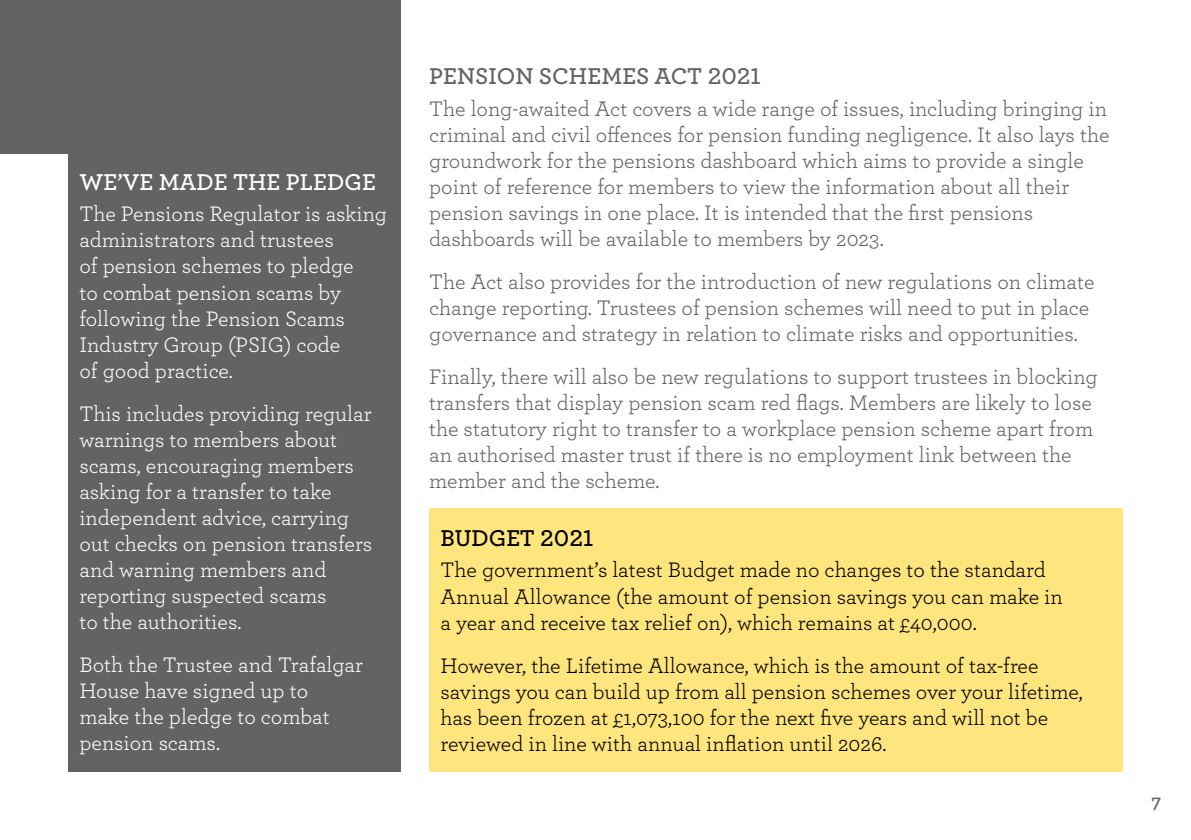
<style>
.page{position:relative;width:1191px;height:840px;background:#fff}
.page>*{position:absolute;margin:0;border:0;box-sizing:border-box;transform-origin:0 0}
.t1{font:600 24px "Archer";color:#646363}
.t2{font:600 24px "Archer";color:#fff}
.t3{font:600 24px "Archer";color:#000}
.t4{font:22px/26px "Archer";color:#646363}
.t5{font:22px/26px "Archer";color:#fff}
.t6{font:22px/26px "Archer";color:#000}
.t7{font:600 20px "Archer";color:#646363}
</style>
<div class="page">
<div style="left:0;top:0;width:401px;height:153px;background:#646363"></div>
<div style="left:68px;top:145px;width:333px;height:626px;background:#646363"></div>
<div style="left:429px;top:508px;width:694px;height:263px;background:#ffe57e"></div>
<p class="t2" style="left:79px;top:164px;width:298px">WE’VE MADE THE PLEDGE</p>
<p class="t5" style="left:79px;top:200px;width:309px">The Pensions Regulator is asking administrators and trustees<br>of pension schemes to pledge<br>to combat pension scams by following the Pension Scams<br>Industry Group (PSIG) code<br>of good practice.</p>
<p class="t5" style="left:79px;top:399px;width:294px">This includes providing regular warnings to members about scams, encouraging members asking for a transfer to take independent advice, carrying out checks on pension transfers and warning members and reporting suspected scams<br>to the authorities.</p>
<p class="t5" style="left:79px;top:650px;width:285px">Both the Trustee and Trafalgar<br>House have signed up to make the pledge to combat pension scams.</p>
<p class="t1" style="left:429px;top:58px;width:333px">PENSION SCHEMES ACT 2021</p>
<p class="t4" style="left:429px;top:95px;width:682px">The long-awaited Act covers a wide range of issues, including bringing in criminal and civil offences for pension funding negligence. It also lays the groundwork for the pensions dashboard which aims to provide a single point of reference for members to view the information about all their pension savings in one place. It is intended that the first pensions dashboards will be available to members by 2023.</p>
<p class="t4" style="left:429px;top:268px;width:667px">The Act also provides for the introduction of new regulations on climate change reporting. Trustees of pension schemes will need to put in place governance and strategy in relation to climate risks and opportunities.</p>
<p class="t4" style="left:429px;top:363px;width:670px">Finally, there will also be new regulations to support trustees in blocking transfers that display pension scam red flags. Members are likely to lose the statutory right to transfer to a workplace pension scheme apart from an authorised master trust if there is no employment link between the member and the scheme.</p>
<p class="t3" style="left:440px;top:519px;width:154px">BUDGET 2021</p>
<p class="t6" style="left:440px;top:555px;width:624px">The government’s latest Budget made no changes to the standard<br>Annual Allowance (the amount of pension savings you can make in a year and receive tax relief on), which remains at £40,000.</p>
<p class="t6" style="left:440px;top:651px;width:644px">However, the Lifetime Allowance, which is the amount of tax-free savings you can build up from all pension schemes over your lifetime, has been frozen at £1,073,100 for the next five years and will not be reviewed in line with annual inflation until 2026.</p>
<p class="t7" style="left:1151px;top:785px;width:11px">7</p>
</div>
